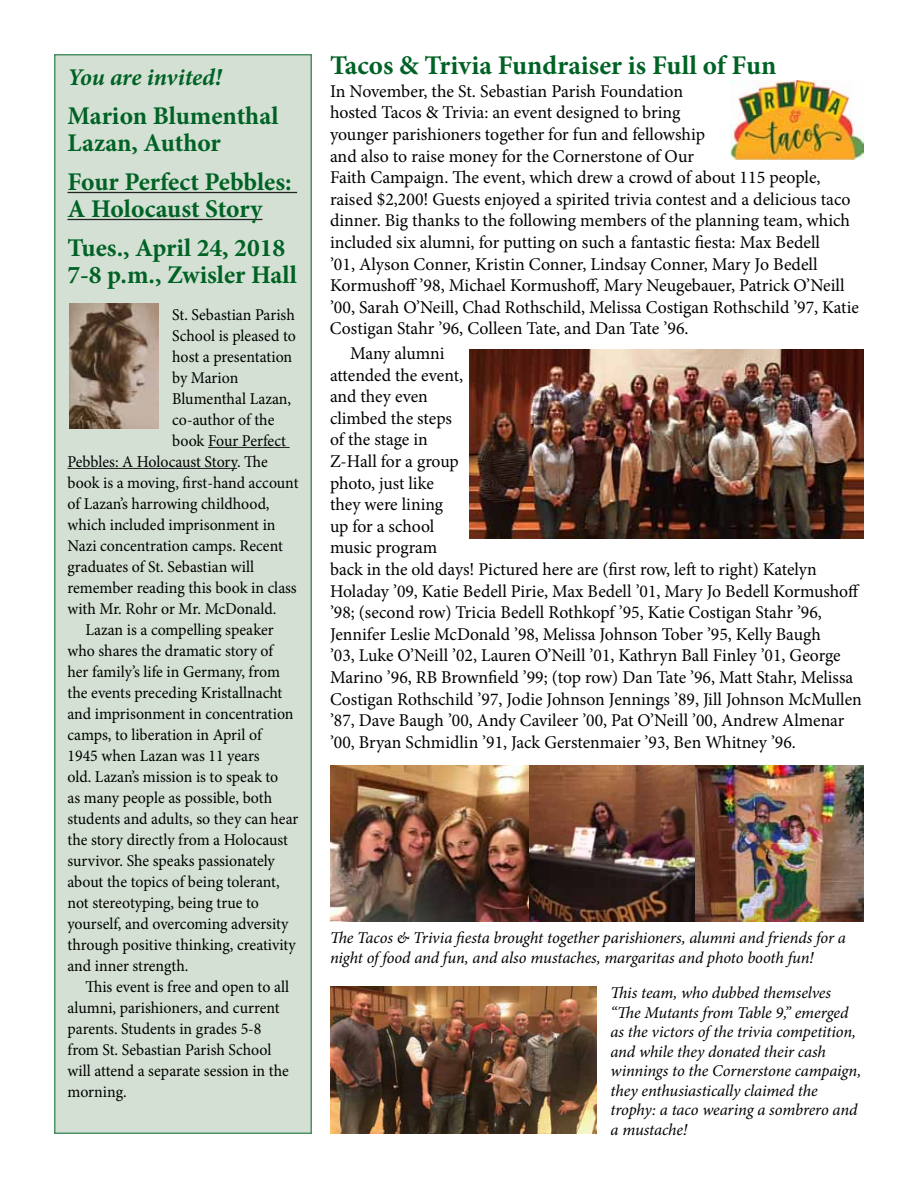
<style>
.page{position:relative;width:918px;height:1188px;background:#fff}
.page>*{position:absolute;margin:0;border:0;box-sizing:border-box;transform-origin:0 0}
.t1{font:700 27px "Minion Pro";color:#006225}
.t2{font:700 25.5px/27px "Minion Pro";color:#006225}
.t3{font:italic 700 24px "Minion Pro";letter-spacing:-.005em;color:#006225}
.t4{font:18px/21.6px "Minion Pro";color:#000}
.t5{font:16.5px "Minion Pro";color:#000;scale:.96 1}
.t6{font:italic 16.5px/19.5px "Minion Pro";letter-spacing:-.01em;color:#000}
</style>
<div class="page">
<div style="left:54px;top:54px;width:258px;height:1080px;background:#d3e0d3"></div>
<hr style="left:208px;top:447px;width:82px;height:1px;background:#212121">
<hr style="left:68px;top:468px;width:169px;height:1px;background:#212121">
<hr style="left:68px;top:192px;width:229px;height:1px;background:#212121">
<hr style="left:68px;top:219px;width:194px;height:1px;background:#212121">
<img style="left:69px;top:304px;width:90px;height:124px">
<img style="left:470px;top:350px;width:394px;height:189px">
<img style="left:330px;top:986px;width:267px;height:148px">
<img style="left:730px;top:81px;width:134px;height:79px">
<img style="left:330px;top:765px;width:534px;height:157px">
<h3 class="t3" style="left:68px;top:60px;width:156px">You are invited!</h3>
<h2 class="t2" style="left:68px;top:102px;width:212px">Marion Blumenthal<br>Lazan, Author</h2>
<h2 class="t2" style="left:68px;top:168px;width:226px">Four Perfect Pebbles:<br>A Holocaust Story</h2>
<h2 class="t2" style="left:68px;top:234px;width:231px">Tues., April 24, 2018<br>7-8 p.m., Zwisler Hall</h2>
<p class="t5" style="left:172px;top:303px;width:129px">St. Sebastian Parish</p>
<p class="t5" style="left:172px;top:324px;width:130px">School is pleased to</p>
<p class="t5" style="left:172px;top:345px;width:127px">host a presentation</p>
<p class="t5" style="left:172px;top:366px;width:70px">by Marion</p>
<p class="t5" style="left:172px;top:387px;width:125px">Blumenthal Lazan,</p>
<p class="t5" style="left:172px;top:408px;width:108px">co-author of the</p>
<p class="t5" style="left:172px;top:430px;width:120px">book Four Perfect</p>
<p class="t5" style="left:67px;top:451px;width:210px">Pebbles: A Holocaust Story. The</p>
<p class="t5" style="left:67px;top:472px;width:242px">book is a moving, first-hand account</p>
<p class="t5" style="left:67px;top:493px;width:212px">of Lazan’s harrowing childhood,</p>
<p class="t5" style="left:67px;top:514px;width:218px">which included imprisonment in</p>
<p class="t5" style="left:67px;top:535px;width:226px">Nazi concentration camps. Recent</p>
<p class="t5" style="left:67px;top:556px;width:196px">graduates of St. Sebastian will</p>
<p class="t5" style="left:67px;top:577px;width:240px">remember reading this book in class</p>
<p class="t5" style="left:67px;top:598px;width:219px">with Mr. Rohr or Mr. McDonald.</p>
<p class="t5" style="left:85px;top:619px;width:198px">Lazan is a compelling speaker</p>
<p class="t5" style="left:67px;top:640px;width:216px">who shares the dramatic story of</p>
<p class="t5" style="left:67px;top:661px;width:223px">her family’s life in Germany, from</p>
<p class="t5" style="left:67px;top:682px;width:225px">the events preceding Kristallnacht</p>
<p class="t5" style="left:67px;top:703px;width:237px">and imprisonment in concentration</p>
<p class="t5" style="left:67px;top:724px;width:204px">camps, to liberation in April of</p>
<p class="t5" style="left:67px;top:745px;width:202px">1945 when Lazan was 11 years</p>
<p class="t5" style="left:67px;top:766px;width:221px">old. Lazan’s mission is to speak to</p>
<p class="t5" style="left:67px;top:787px;width:215px">as many people as possible, both</p>
<p class="t5" style="left:67px;top:808px;width:242px">students and adults, so they can hear</p>
<p class="t5" style="left:67px;top:829px;width:231px">the story directly from a Holocaust</p>
<p class="t5" style="left:67px;top:850px;width:218px">survivor. She speaks passionately</p>
<p class="t5" style="left:67px;top:871px;width:222px">about the topics of being tolerant,</p>
<p class="t5" style="left:67px;top:892px;width:201px">not stereotyping, being true to</p>
<p class="t5" style="left:67px;top:913px;width:231px">yourself, and overcoming adversity</p>
<p class="t5" style="left:67px;top:934px;width:239px">through positive thinking, creativity</p>
<p class="t5" style="left:67px;top:955px;width:128px">and inner strength.</p>
<p class="t5" style="left:85px;top:976px;width:214px">This event is free and open to all</p>
<p class="t5" style="left:67px;top:997px;width:223px">alumni, parishioners, and current</p>
<p class="t5" style="left:67px;top:1018px;width:204px">parents. Students in grades 5-8</p>
<p class="t5" style="left:67px;top:1039px;width:214px">from St. Sebastian Parish School</p>
<p class="t5" style="left:67px;top:1060px;width:232px">will attend a separate session in the</p>
<p class="t5" style="left:67px;top:1081px;width:63px">morning.</p>
<h1 class="t1" style="left:330px;top:46px;width:448px">Tacos &amp; Trivia Fundraiser is Full of Fun</h1>
<p class="t4" style="left:330px;top:80px;width:531px">In November, the St. Sebastian Parish Foundation<br>hosted Tacos &amp; Trivia: an event designed to bring<br>younger parishioners together for fun and fellowship<br>and also to raise money for the Cornerstone of Our<br>Faith Campaign. The event, which drew a crowd of about 115 people, raised $2,200! Guests enjoyed a spirited trivia contest and a delicious taco dinner. Big thanks to the following members of the planning team, which included six alumni, for putting on such a fantastic fiesta: Max Bedell<br>’01, Alyson Conner, Kristin Conner, Lindsay Conner, Mary Jo Bedell Kormushoff ’98, Michael Kormushoff, Mary Neugebauer, Patrick O’Neill ’00, Sarah O’Neill, Chad Rothschild, Melissa Costigan Rothschild ’97, Katie Costigan Stahr ’96, Colleen Tate, and Dan Tate ’96.</p>
<p class="t4" style="left:330px;top:342px;width:533px;text-indent:20px">Many alumni<br>attended the event,<br>and they even<br>climbed the steps<br>of the stage in<br>Z-Hall for a group<br>photo, just like<br>they were lining<br>up for a school<br>music program<br>back in the old days! Pictured here are (first row, left to right) Katelyn Holaday ’09, Katie Bedell Pirie, Max Bedell ’01, Mary Jo Bedell Kormushoff ’98; (second row) Tricia Bedell Rothkopf ’95, Katie Costigan Stahr ’96, Jennifer Leslie McDonald ’98, Melissa Johnson Tober ’95, Kelly Baugh<br>’03, Luke O’Neill ’02, Lauren O’Neill ’01, Kathryn Ball Finley ’01, George Marino ’96, RB Brownfield ’99; (top row) Dan Tate ’96, Matt Stahr, Melissa Costigan Rothschild ’97, Jodie Johnson Jennings ’89, Jill Johnson McMullen ’87, Dave Baugh ’00, Andy Cavileer ’00, Pat O’Neill ’00, Andrew Almenar ’00, Bryan Schmidlin ’91, Jack Gerstenmaier ’93, Ben Whitney ’96.</p>
<p class="t6" style="left:330px;top:928px;width:517px">The Tacos &amp; Trivia fiesta brought together parishioners, alumni and friends for a night of food and fun, and also mustaches, margaritas and photo booth fun!</p>
<p class="t6" style="left:610px;top:983px;width:252px">This team, who dubbed themselves “The Mutants from Table 9,” emerged as the victors of the trivia competition, and while they donated their cash winnings to the Cornerstone campaign, they enthusiastically claimed the trophy: a taco wearing a sombrero and a mustache!</p>
</div>
